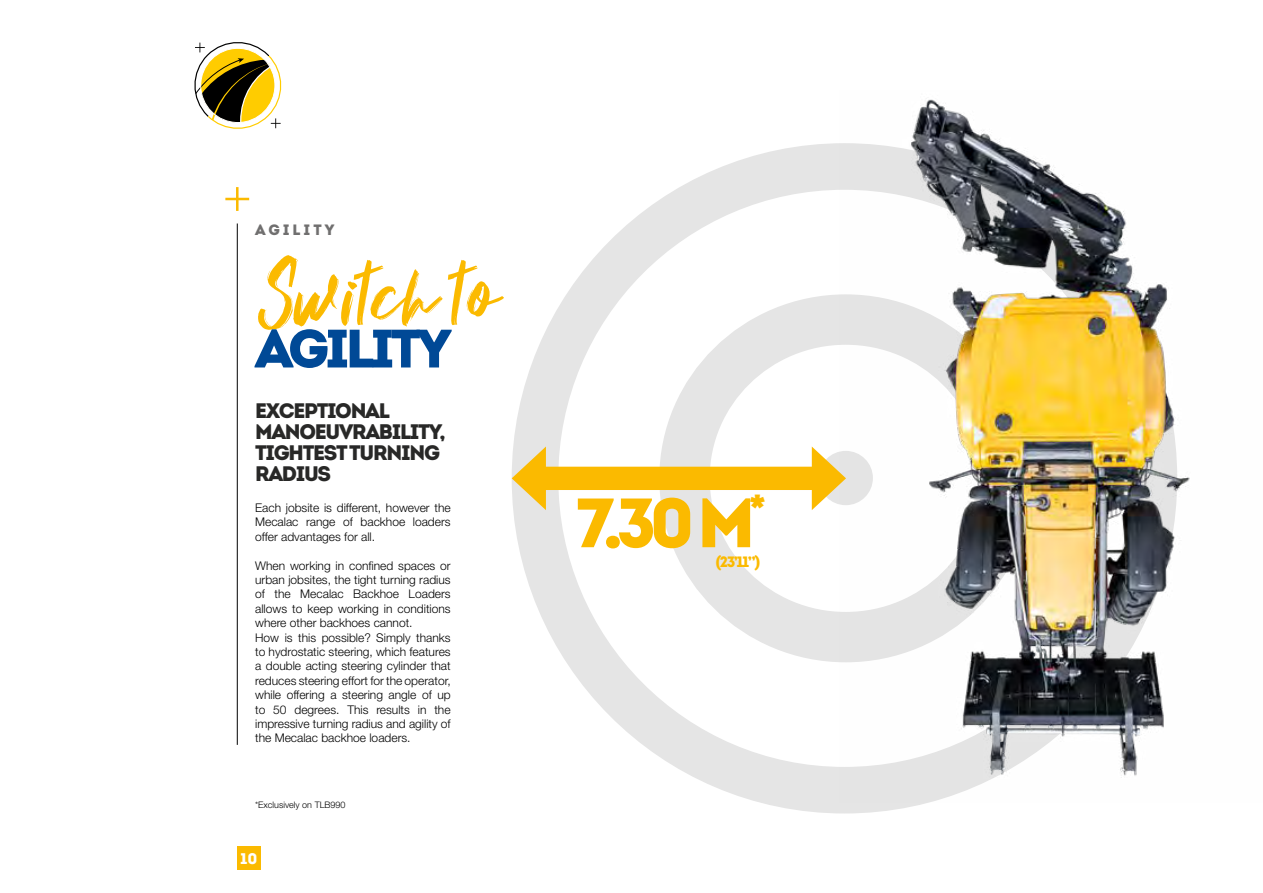
<style>
.page{position:relative;width:1263px;height:893px;background:#fff}
.page>*{position:absolute;margin:0;border:0;box-sizing:border-box;transform-origin:0 0}
.t1{font:83.4px "musuh";color:#fbba00}
.t2{font:900 69.6px "Intro";color:#fbba00}
.t3{font:900 54px "Intro";letter-spacing:-.075em;color:#004996}
.t4{font:900 21px/21px "Intro";letter-spacing:-.06em;color:#282827}
.t5{font:900 15.45px "Intro";color:#fff}
.t6{font:900 15px "Intro";color:#fbba00}
.t7{font:900 15px "Intro";letter-spacing:.2em;color:#706f6f}
.t8{font:300 12px/14.4px "Helvetica Neue LT Pro";color:#000;text-align:justify}
.t9{font:300 9px "Helvetica Neue LT Pro";color:#000}
</style>
<div class="page">
<svg style="left:225px;top:187px;width:24px;height:24px"></svg>
<hr style="left:237px;top:223px;width:1px;height:522px;background:#000">
<svg style="left:194px;top:42px;width:88px;height:87px"></svg>
<div style="left:512px;top:143px;width:665px;height:670px;border:47px solid #e5e5e5;border-radius:50%"></div>
<div style="left:659px;top:294px;width:373px;height:368px;border:50px solid #e5e5e5;border-radius:50%"></div>
<div style="left:533px;top:467px;width:291px;height:23px;background:#fbba00"></div>
<svg style="left:812px;top:446px;width:28px;height:64px"></svg>
<svg style="left:512px;top:446px;width:34px;height:64px;background:#f0cf72"></svg>
<img style="left:840px;top:99px;width:350px;height:703px">
<div style="left:237px;top:847px;width:23px;height:23px;background:#fbba00"></div>
<p class="t7" style="left:255px;top:220px;width:81px">AGILITY</p>
<h1 class="t1" style="left:255px;top:253px;width:247px">Switch to</h1>
<h3 class="t3" style="left:255px;top:313px;width:198px">AGILITY</h3>
<h3 class="t4" style="left:255px;top:399px;width:192px">EXCEPTIONAL<br>MANOEUVRABILITY,<br>TIGHTEST TURNING<br>RADIUS</h3>
<p class="t8" style="left:255px;top:500px;width:197px">Each jobsite is different, however the Mecalac range of backhoe loaders offer advantages for all.</p>
<p class="t8" style="left:255px;top:558px;width:197px;text-align:left">When working in confined spaces or urban jobsites, the tight turning radius of the Mecalac Backhoe Loaders allows to keep working in conditions where other backhoes cannot.<br>How is this possible? Simply thanks to hydrostatic steering, which features a double acting steering cylinder that reduces steering effort for the operator, while offering a steering angle of up to 50 degrees. This results in the impressive turning radius and agility of the Mecalac backhoe loaders.</p>
<p class="t9" style="left:255px;top:799px;width:92px">*Exclusively on TLB990</p>
<p class="t5" style="left:240px;top:848px;width:19px">10</p>
<h2 class="t2" style="left:575px;top:477px;width:192px">7.30 M<sup>*</sup></h2>
<p class="t6" style="left:716px;top:552px;width:46px">(23’11”)</p>
</div>
